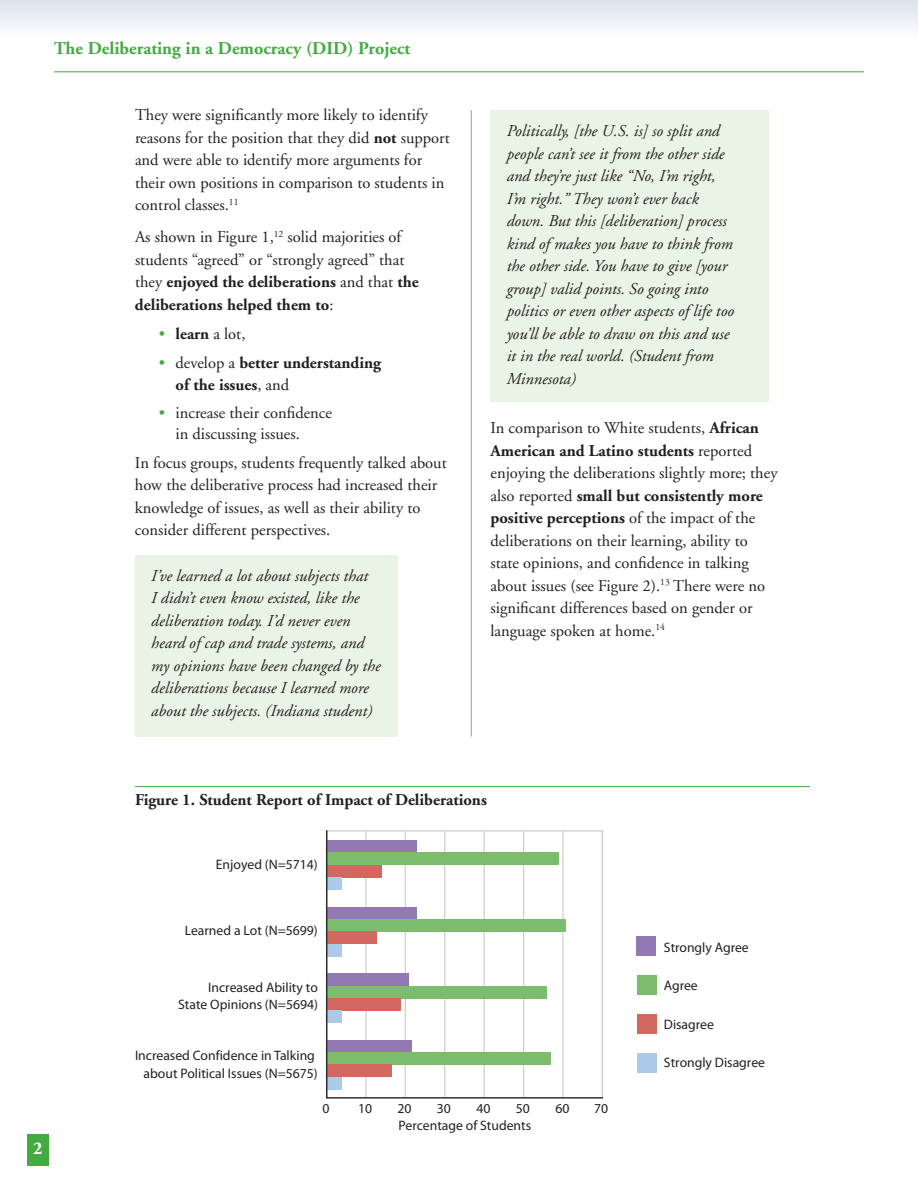
<style>
.page{position:relative;width:918px;height:1188px;background:#fff}
.page>*{position:absolute;margin:0;border:0;box-sizing:border-box;transform-origin:0 0}
.A_Head{font:700 18px "Adobe Garamond";color:#44aa42}
.A_Head-2{font:700 18px "Adobe Garamond";color:#fff}
.Bullet_Text{font:16.5px/22.5px "Adobe Garamond";color:#231f20}
.indent_ital{font:italic 16.5px/22.5px "Adobe Garamond";color:#231f20}
.Bullet_Text-2{font:700 16.5px/22.5px "Adobe Garamond";color:#231f20}
.Body_Text{font:700 16.5px "Adobe Garamond";color:#231f20}
.t1{font:13.65px/17.1px "Myriad Pro";color:#231f20;text-align:right}
.s1{font-weight:700}
.s2{font-weight:400;color:#44aa42}
.s3{font-weight:400}
.s4{color:#44aa42}
</style>
<div class="page">
<div style="left:135px;top:555px;width:262px;height:182px;background:#eaf4e6"></div>
<div style="left:490px;top:110px;width:279px;height:292px;background:#eaf4e6"></div>
<div style="left:27px;top:1134px;width:22px;height:31px;background:#44aa42"></div>
<div style="left:0;top:0;width:918px;height:39px;background:linear-gradient(to bottom,#dce1ee,#fefefe)"></div>
<hr style="left:54px;top:71px;width:810px;height:1px;background:#44aa42">
<hr style="left:135px;top:786px;width:675px;height:1px;background:#44aa42">
<svg style="left:326px;top:830px;width:278px;height:269px"></svg>
<div style="left:636px;top:937px;width:20px;height:19px;background:#9279b3"></div>
<div style="left:637px;top:975px;width:19px;height:20px;background:#7cbc6d"></div>
<div style="left:637px;top:1014px;width:19px;height:20px;background:#d26760"></div>
<div style="left:637px;top:1053px;width:20px;height:20px;background:#acc9e9"></div>
<hr style="left:471px;top:110px;width:1px;height:627px;background:#8b9ec7">
<p class="A_Head" style="left:54px;top:38px;width:358px">The Deliberating in a Democracy (DID) Project</p>
<p class="Bullet_Text" style="left:135px;top:104px;width:316px">They were significantly more likely to identify reasons for the position that they did <span class="s1">not</span> support and were able to identify more arguments for their own positions in comparison to students in control classes.<sup>11</sup></p>
<p class="Bullet_Text" style="left:135px;top:226px;width:285px">As shown in Figure 1,<sup>12</sup> solid majorities of students “agreed” or “strongly agreed” that they <span class="s1">enjoyed the deliberations</span> and that <span class="s1">the deliberations helped them to</span>:</p>
<p class="Bullet_Text-2" style="left:159px;top:323px;width:88px"><span class="s2">•</span> learn <span class="s3">a lot,</span></p>
<p class="Bullet_Text-2" style="left:175px;top:352px;width:207px;text-indent:-17px"><span class="s2">•</span> <span class="s3">develop a</span> better understanding of the issues<span class="s3">, and</span></p>
<p class="Bullet_Text" style="left:175px;top:402px;width:158px;line-height:21px;text-indent:-17px"><span class="s4">•</span> increase their confidence in discussing issues.</p>
<p class="Bullet_Text" style="left:135px;top:452px;width:313px">In focus groups, students frequently talked about how the deliberative process had increased their knowledge of issues, as well as their ability to consider different perspectives.</p>
<p class="indent_ital" style="left:151px;top:565px;width:231px">I’ve learned a lot about subjects that<br>I didn’t even know existed, like the deliberation today. I’d never even heard of cap and trade systems, and my opinions have been changed by the deliberations because I learned more about the subjects. (Indiana student)</p>
<p class="indent_ital" style="left:507px;top:120px;width:229px">Politically, [the U.S. is] so split and people can’t see it from the other side and they’re just like “No, I’m right, I’m right.” They won’t ever back down. But this [deliberation] process kind of makes you have to think from the other side. You have to give [your group] valid points. So going into politics or even other aspects of life too you’ll be able to draw on this and use it in the real world. (Student from Minnesota)</p>
<p class="Bullet_Text" style="left:490px;top:417px;width:289px">In comparison to White students, <span class="s1">African American and Latino students</span> reported enjoying the deliberations slightly more; they also reported <span class="s1">small but consistently more positive perceptions</span> of the impact of the deliberations on their learning, ability to state opinions, and confidence in talking about issues (see Figure 2).<sup>13</sup> There were no significant differences based on gender or language spoken at home.<sup>14</sup></p>
<p class="A_Head-2" style="left:33px;top:1139px;width:11px">2</p>
<p class="Body_Text" style="left:135px;top:791px;width:353px">Figure 1. Student Report of Impact of Deliberations</p>
<p class="t1" style="left:216px;top:855px;width:103px">Enjoyed (N=5714)</p>
<p class="t1" style="left:185px;top:922px;width:135px">Learned a Lot (N=5699)</p>
<p class="t1" style="left:178px;top:979px;width:141px">Increased Ability to<br>State Opinions (N=5694)</p>
<p class="t1" style="left:135px;top:1047px;width:184px">Increased Confidence in Talking about Political Issues (N=5675)</p>
<p class="t1" style="left:322px;top:1100px;width:9px">0</p>
<p class="t1" style="left:358px;top:1100px;width:16px">10</p>
<p class="t1" style="left:398px;top:1100px;width:16px">20</p>
<p class="t1" style="left:437px;top:1100px;width:16px">30</p>
<p class="t1" style="left:476px;top:1100px;width:16px">40</p>
<p class="t1" style="left:516px;top:1100px;width:16px">50</p>
<p class="t1" style="left:555px;top:1100px;width:16px">60</p>
<p class="t1" style="left:594px;top:1100px;width:16px">70</p>
<p class="t1" style="left:399px;top:1117px;width:134px">Percentage of Students</p>
<p class="t1" style="left:664px;top:939px;width:86px">Strongly Agree</p>
<p class="t1" style="left:664px;top:977px;width:35px">Agree</p>
<p class="t1" style="left:664px;top:1015px;width:51px">Disagree</p>
<p class="t1" style="left:664px;top:1054px;width:102px">Strongly Disagree</p>
</div>
